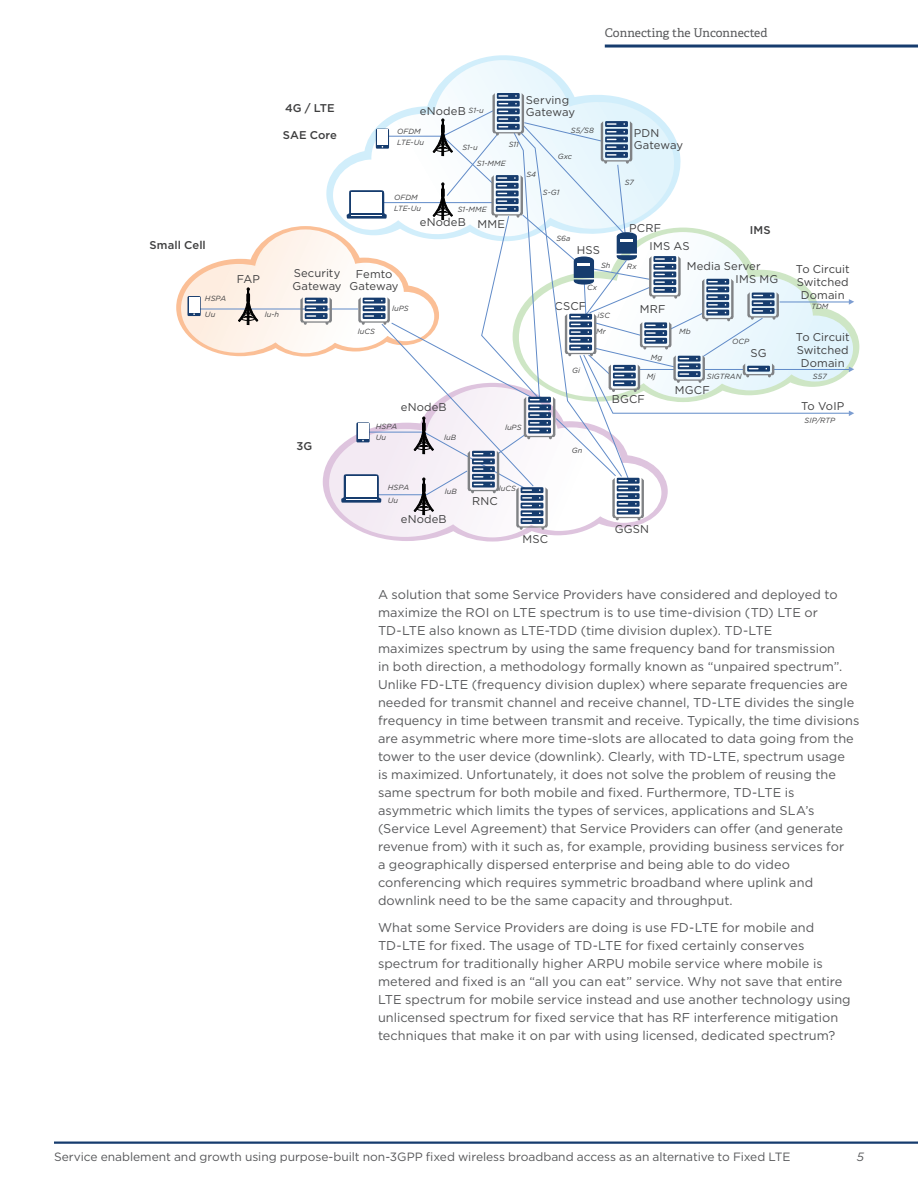
<style>
.page{position:relative;width:918px;height:1188px;background:#fff}
.page>*{position:absolute;margin:0;border:0;box-sizing:border-box;transform-origin:0 0}
.t1{font:12.75px/18px "Gotham";letter-spacing:.005em;color:#57585a}
.t2{font:12px "Gotham";letter-spacing:-.005em;color:#57585a}
.t3{font:12px "Adelle";color:#57585a}
.t4{font:italic 12px "Gotham";color:#57585a}
.t5{font:11.25px/12.8px "Gotham";letter-spacing:.01em;color:#3e3e3f}
.t6{font:500 11.25px "Gotham";letter-spacing:.01em;color:#3e3e3f}
.t7{font:italic 7.5px/11.2px "Gotham";letter-spacing:.01em;color:#3e3e3f}
</style>
<div class="page">
<hr style="left:54px;top:1142px;width:864px;height:2px;background:#163c6e">
<hr style="left:605px;top:45px;width:313px;height:3px;background:#163c6e">
<svg style="left:433px;top:60px;width:139px;height:33px"></svg>
<svg style="left:377px;top:537px;width:142px;height:5px"></svg>
<svg style="left:358px;top:530px;width:228px;height:7px"></svg>
<svg style="left:176px;top:93px;width:678px;height:437px"></svg>
<p class="t6" style="left:285px;top:100px;width:51px">4G / LTE</p>
<p class="t5" style="left:420px;top:104px;width:47px">eNodeB</p>
<p class="t7" style="left:469px;top:104px;width:17px">S1-u</p>
<p class="t5" style="left:526px;top:93px;width:51px">Serving<br>Gateway</p>
<p class="t3" style="left:605px;top:25px;width:164px">Connecting the Unconnected</p>
<p class="t6" style="left:283px;top:128px;width:56px">SAE Core</p>
<p class="t7" style="left:571px;top:124px;width:25px">S5/S8</p>
<p class="t7" style="left:397px;top:125px;width:25px">OFDM</p>
<p class="t5" style="left:634px;top:126px;width:51px">PDN<br>Gateway</p>
<p class="t7" style="left:397px;top:136px;width:29px">LTE-Uu</p>
<p class="t7" style="left:509px;top:138px;width:12px">S11</p>
<p class="t7" style="left:462px;top:141px;width:17px">S1-u</p>
<p class="t7" style="left:477px;top:157px;width:30px">S1-MME</p>
<p class="t7" style="left:558px;top:150px;width:16px">Gxc</p>
<p class="t7" style="left:526px;top:169px;width:11px">S4</p>
<p class="t7" style="left:625px;top:176px;width:11px">S7</p>
<p class="t7" style="left:394px;top:191px;width:29px">OFDM<br>LTE-Uu</p>
<p class="t7" style="left:458px;top:203px;width:30px">S1-MME</p>
<p class="t7" style="left:543px;top:187px;width:18px">S-G1</p>
<p class="t6" style="left:149px;top:237px;width:58px">Small Cell</p>
<p class="t5" style="left:420px;top:215px;width:47px">eNodeB</p>
<p class="t5" style="left:478px;top:217px;width:29px">MME</p>
<p class="t7" style="left:556px;top:232px;width:16px">S6a</p>
<p class="t5" style="left:577px;top:244px;width:25px">HSS</p>
<p class="t5" style="left:650px;top:219px;width:42px;line-height:17.9px;text-indent:-20px">PCRF<br>IMS AS</p>
<p class="t6" style="left:750px;top:222px;width:22px">IMS</p>
<p class="t7" style="left:205px;top:293px;width:23px">HSPA</p>
<p class="t5" style="left:237px;top:272px;width:25px">FAP</p>
<p class="t5" style="left:293px;top:267px;width:51px">Security<br>Gateway</p>
<p class="t7" style="left:205px;top:309px;width:12px">Uu</p>
<p class="t7" style="left:265px;top:309px;width:16px">lu-h</p>
<p class="t5" style="left:350px;top:267px;width:51px;text-align:center">Femto<br>Gateway</p>
<p class="t7" style="left:358px;top:326px;width:19px">luCS</p>
<p class="t7" style="left:392px;top:303px;width:18px">luPS</p>
<p class="t5" style="left:401px;top:400px;width:47px">eNodeB</p>
<p class="t7" style="left:376px;top:420px;width:23px">HSPA</p>
<p class="t7" style="left:505px;top:422px;width:18px">luPS</p>
<p class="t7" style="left:601px;top:259px;width:11px">Sh</p>
<p class="t7" style="left:587px;top:282px;width:11px">Cx</p>
<p class="t7" style="left:627px;top:260px;width:11px">Rx</p>
<p class="t5" style="left:687px;top:260px;width:75px">Media Server</p>
<p class="t5" style="left:796px;top:263px;width:55px;text-align:center">To Circuit<br>Switched<br>Domain</p>
<p class="t5" style="left:736px;top:273px;width:44px">IMS MG</p>
<p class="t5" style="left:554px;top:299px;width:33px">CSCF</p>
<p class="t5" style="left:640px;top:303px;width:27px">MRF</p>
<p class="t7" style="left:598px;top:309px;width:14px">iSC</p>
<p class="t7" style="left:596px;top:326px;width:11px">Mr</p>
<p class="t7" style="left:679px;top:325px;width:13px">Mb</p>
<p class="t7" style="left:647px;top:371px;width:10px">Mj</p>
<p class="t7" style="left:651px;top:352px;width:13px">Mg</p>
<p class="t7" style="left:572px;top:364px;width:9px">Gi</p>
<p class="t7" style="left:732px;top:336px;width:19px">OCP</p>
<p class="t7" style="left:707px;top:371px;width:36px">SIGTRAN</p>
<p class="t5" style="left:751px;top:346px;width:18px">SG</p>
<p class="t5" style="left:612px;top:393px;width:35px">BGCF</p>
<p class="t5" style="left:675px;top:384px;width:36px">MGCF</p>
<p class="t7" style="left:811px;top:301px;width:19px">TDM</p>
<p class="t5" style="left:796px;top:331px;width:55px;text-align:center">To Circuit<br>Switched<br>Domain</p>
<p class="t7" style="left:813px;top:371px;width:15px">S57</p>
<p class="t7" style="left:805px;top:415px;width:32px">SIP/RTP</p>
<p class="t5" style="left:801px;top:400px;width:45px">To VoIP</p>
<p class="t6" style="left:297px;top:438px;width:17px">3G</p>
<p class="t7" style="left:376px;top:431px;width:12px">Uu</p>
<p class="t7" style="left:444px;top:431px;width:13px">luB</p>
<p class="t7" style="left:572px;top:444px;width:12px">Gn</p>
<p class="t7" style="left:388px;top:482px;width:23px">HSPA</p>
<p class="t7" style="left:445px;top:485px;width:13px">luB</p>
<p class="t7" style="left:499px;top:482px;width:19px">luCS</p>
<p class="t7" style="left:388px;top:494px;width:12px">Uu</p>
<p class="t5" style="left:472px;top:495px;width:27px">RNC</p>
<p class="t5" style="left:401px;top:513px;width:47px">eNodeB</p>
<p class="t5" style="left:615px;top:522px;width:36px">GGSN</p>
<p class="t5" style="left:522px;top:532px;width:27px">MSC</p>
<p class="t1" style="left:378px;top:585px;width:483px">A solution that some Service Providers have considered and deployed to maximize the ROI on LTE spectrum is to use time-division (TD) LTE or TD-LTE also known as LTE-TDD (time division duplex). TD-LTE<br>maximizes spectrum by using the same frequency band for transmission<br>in both direction, a methodology formally known as “unpaired spectrum”.<br>Unlike FD-LTE (frequency division duplex) where separate frequencies are needed for transmit channel and receive channel, TD-LTE divides the single frequency in time between transmit and receive. Typically, the time divisions are asymmetric where more time-slots are allocated to data going from the tower to the user device (downlink). Clearly, with TD-LTE, spectrum usage<br>is maximized. Unfortunately, it does not solve the problem of reusing the same spectrum for both mobile and fixed. Furthermore, TD-LTE is asymmetric which limits the types of services, applications and SLA’s (Service Level Agreement) that Service Providers can offer (and generate revenue from) with it such as, for example, providing business services for<br>a geographically dispersed enterprise and being able to do video conferencing which requires symmetric broadband where uplink and downlink need to be the same capacity and throughput.</p>
<p class="t1" style="left:378px;top:918px;width:474px">What some Service Providers are doing is use FD-LTE for mobile and TD-LTE for fixed. The usage of TD-LTE for fixed certainly conserves spectrum for traditionally higher ARPU mobile service where mobile is metered and fixed is an “all you can eat” service. Why not save that entire LTE spectrum for mobile service instead and use another technology using unlicensed spectrum for fixed service that has RF interference mitigation techniques that make it on par with using licensed, dedicated spectrum?</p>
<p class="t2" style="left:54px;top:1149px;width:738px">Service enablement and growth using purpose-built non-3GPP fixed wireless broadband access as an alternative to Fixed LTE</p>
<p class="t4" style="left:857px;top:1149px;width:9px">5</p>
</div>
